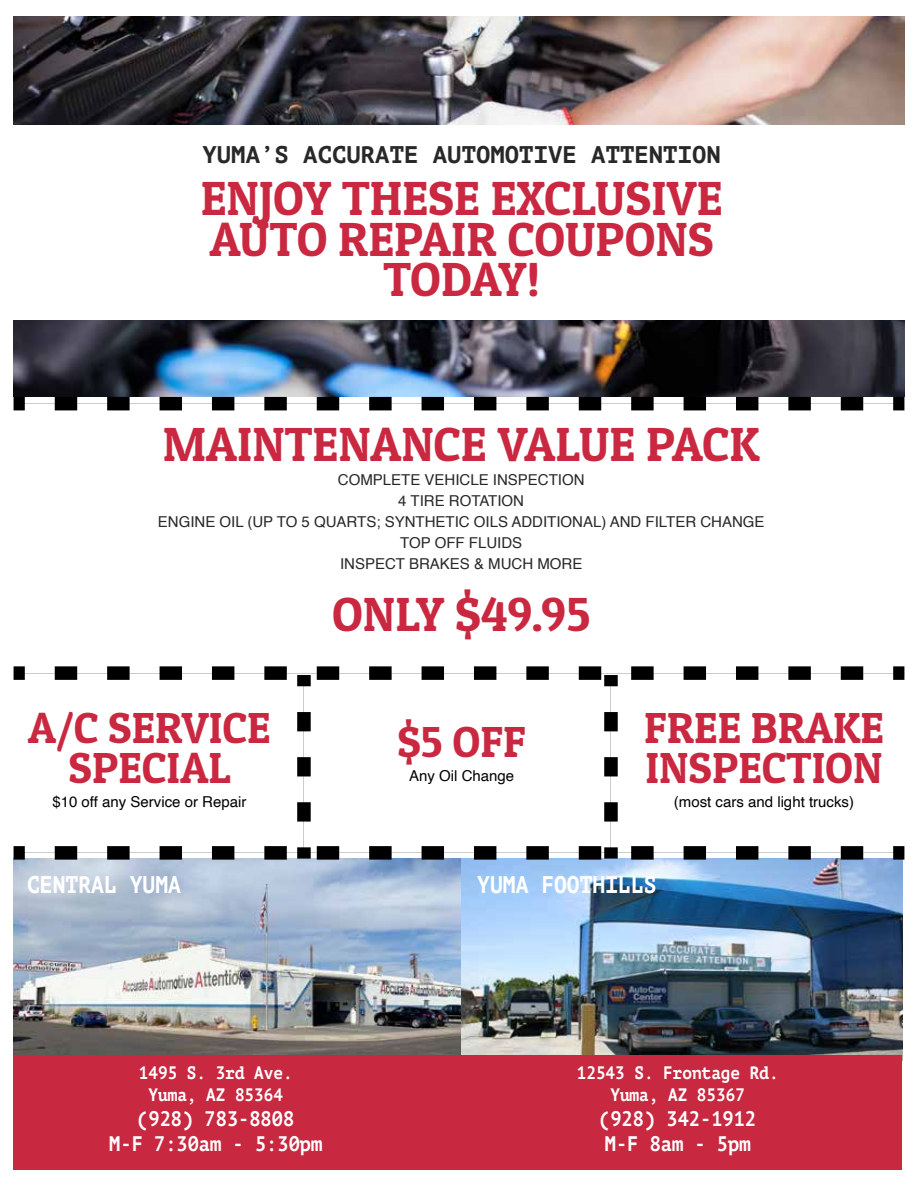
<style>
.page{position:relative;width:918px;height:1188px;background:#fff}
.page>*{position:absolute;margin:0;border:0;box-sizing:border-box;transform-origin:0 0}
.t1{font:48px/40.5px "Patua One";color:#c92840;text-align:center}
.t2{font:43.5px/40.5px "Patua One";color:#c92840;text-align:center}
.t3{font:700 24px "PT Mono";color:#282828}
.t4{font:700 24px "PT Mono";color:#fff;scale:.89 1}
.t5{font:700 21px/25.2px "PT Mono";color:#fff;text-align:center;scale:.89 1}
.t6{font:700 18px/21.6px "PT Mono";color:#fff;text-align:center;scale:.89 1}
.t7{font:15px/21px "Helvetica";color:#282828;text-align:center}
.t8{font:15px "Helvetica";color:#000}
</style>
<div class="page">
<img style="left:14px;top:859px;width:447px;height:196px">
<img style="left:461px;top:859px;width:441px;height:196px">
<div style="left:14px;top:1055px;width:888px;height:115px;background:#c82840"></div>
<img style="left:14px;top:17px;width:890px;height:380px">
<div style="left:0;top:125px;width:918px;height:195px;background:#fff"></div>
<div style="left:14px;top:397px;width:11px;height:13px;background:#000"></div>
<svg style="left:55px;top:397px;width:823px;height:13px"></svg>
<div style="left:893px;top:397px;width:11px;height:13px;background:#000"></div>
<div style="left:14px;top:846px;width:11px;height:14px;background:#000"></div>
<svg style="left:55px;top:846px;width:823px;height:14px"></svg>
<div style="left:893px;top:846px;width:11px;height:14px;background:#000"></div>
<div style="left:14px;top:666px;width:11px;height:14px;background:#000"></div>
<svg style="left:55px;top:666px;width:823px;height:14px"></svg>
<div style="left:893px;top:666px;width:11px;height:14px;background:#000"></div>
<div style="left:297px;top:675px;width:14px;height:11px;background:#000"></div>
<svg style="left:297px;top:712px;width:14px;height:122px"></svg>
<div style="left:297px;top:847px;width:14px;height:12px;background:#000"></div>
<div style="left:604px;top:675px;width:14px;height:11px;background:#000"></div>
<svg style="left:604px;top:712px;width:14px;height:122px"></svg>
<div style="left:604px;top:847px;width:14px;height:12px;background:#000"></div>
<h3 class="t3" style="left:203px;top:140px;width:520px">YUMA’S ACCURATE AUTOMOTIVE ATTENTION</h3>
<h1 class="t1" style="left:201px;top:177px;width:523px">ENJOY THESE EXCLUSIVE<br>AUTO REPAIR COUPONS<br>TODAY!</h1>
<h1 class="t1" style="left:163px;top:423px;width:598px">MAINTENANCE VALUE PACK</h1>
<p class="t7" style="left:158px;top:470px;width:608px">COMPLETE VEHICLE INSPECTION<br>4 TIRE ROTATION<br>ENGINE OIL (UP TO 5 QUARTS; SYNTHETIC OILS ADDITIONAL) AND FILTER CHANGE<br>TOP OFF FLUIDS<br>INSPECT BRAKES &amp; MUCH MORE</p>
<h1 class="t1" style="left:332px;top:594px;width:260px">ONLY $49.95</h1>
<h2 class="t2" style="left:28px;top:707px;width:244px">A/C SERVICE<br>SPECIAL</h2>
<p class="t8" style="left:52px;top:790px;width:195px">$10 off any Service or Repair</p>
<h2 class="t2" style="left:397px;top:721px;width:130px">$5 OFF</h2>
<p class="t8" style="left:409px;top:764px;width:107px">Any Oil Change</p>
<h2 class="t2" style="left:644px;top:707px;width:241px;text-align:left">FREE BRAKE<br>INSPECTION</h2>
<p class="t8" style="left:674px;top:790px;width:182px">(most cars and light trucks)</p>
<h3 class="t4" style="left:27px;top:870px;width:174px">CENTRAL YUMA</h3>
<h3 class="t4" style="left:477px;top:870px;width:203px">YUMA FOOTHILLS</h3>
<p class="t6" style="left:139px;top:1062px;width:174px">1495 S. 3rd Ave.<br>Yuma, AZ 85364</p>
<h3 class="t5" style="left:109px;top:1106px;width:241px">(928) 783-8808<br>M-F 7:30am - 5:30pm</h3>
<p class="t6" style="left:577px;top:1062px;width:228px">12543 S. Frontage Rd.<br>Yuma, AZ 85367</p>
<h3 class="t5" style="left:599px;top:1106px;width:178px;text-align:left">(928) 342-1912<br>M-F 8am - 5pm</h3>
</div>
